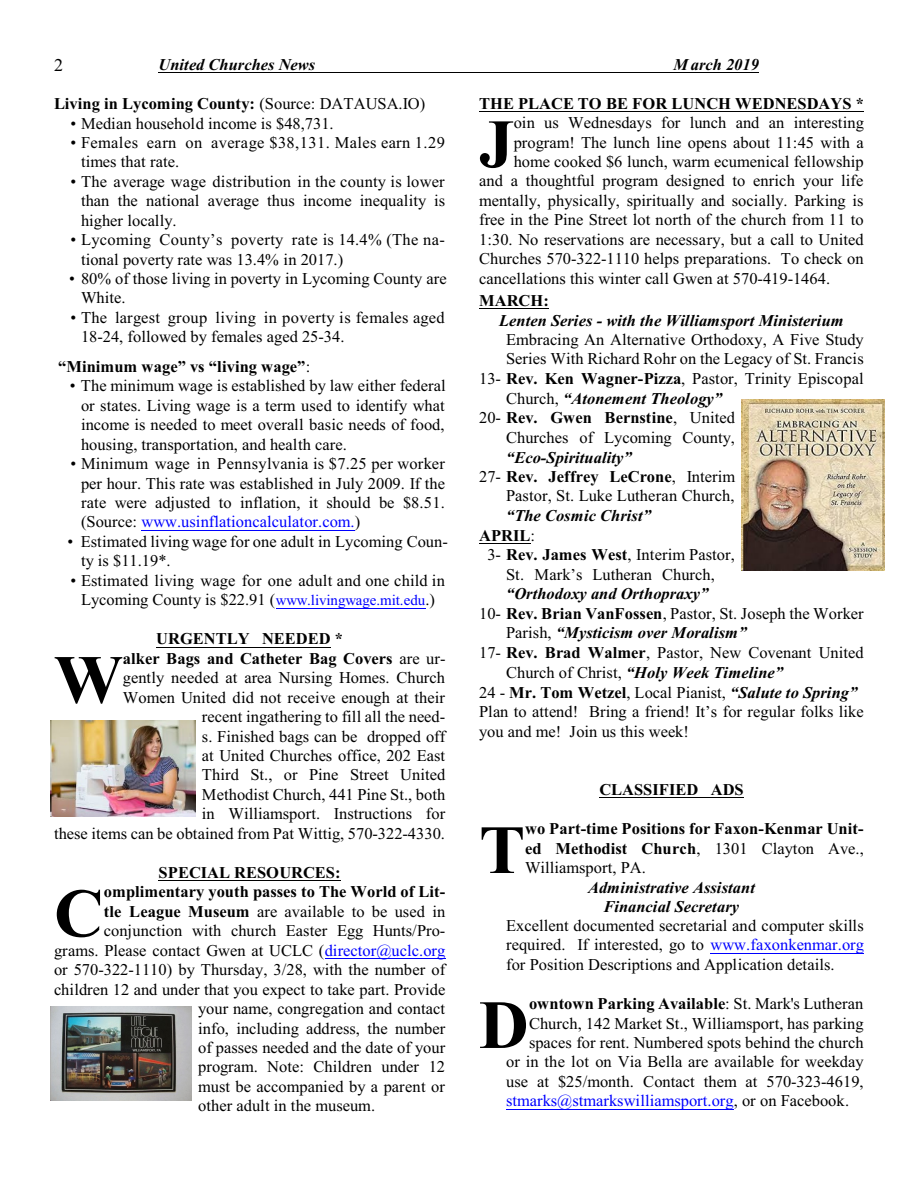
<style>
.page{position:relative;width:918px;height:1188px;background:#fff}
.page>*{position:absolute;margin:0;border:0;box-sizing:border-box;transform-origin:0 0}
.t1{font:700 69px "Times New Roman";color:#000}
.t2{font:18px "Times New Roman";color:#000}
.t3{font:16.5px/19.5px "Times New Roman";color:#000;text-align:justify}
.t4{font:700 16.5px/19.5px "Times New Roman";color:#000;text-align:justify}
.t5{font:italic 700 16.5px/19.2px "Times New Roman";color:#000;text-align:center}
.t6{font:16.5px/19.5px "Times New Roman";letter-spacing:.02em;color:#000}
.t7{font:16.5px "Times New Roman";color:#00f}
.s1{font-weight:400}
.s2{color:#00f}
.s3{font-size:15px;color:#00f}
.s4{font-weight:700}
.s5{font-weight:400;font-style:normal}
.s6{font-weight:700;font-style:italic}
.s7{color:#000}
</style>
<div class="page">
<hr style="left:159px;top:72px;width:600px;height:1px;background:#000">
<img style="left:51px;top:720px;width:144px;height:97px">
<img style="left:50px;top:1006px;width:142px;height:95px">
<img style="left:742px;top:400px;width:143px;height:171px">
<hr style="left:141px;top:530px;width:214px;height:1px;background:#00f">
<hr style="left:276px;top:608px;width:150px;height:1px;background:#00f">
<hr style="left:156px;top:647px;width:175px;height:1px;background:#000">
<hr style="left:159px;top:880px;width:182px;height:1px;background:#000">
<hr style="left:325px;top:958px;width:121px;height:1px;background:#00f">
<hr style="left:479px;top:111px;width:385px;height:1px;background:#000">
<hr style="left:479px;top:309px;width:70px;height:1px;background:#000">
<hr style="left:479px;top:543px;width:52px;height:1px;background:#000">
<hr style="left:599px;top:797px;width:145px;height:1px;background:#000">
<hr style="left:710px;top:953px;width:154px;height:1px;background:#00f">
<hr style="left:506px;top:1109px;width:228px;height:1px;background:#00f">
<p class="t2" style="left:54px;top:58px;width:10px">2</p>
<p class="t5" style="left:159px;top:56px;width:158px">United Churches News</p>
<p class="t5" style="left:673px;top:56px;width:87px">M arch 2019</p>
<p class="t4" style="left:54px;top:96px;width:373px">Living in Lycoming County: <span class="s1">(Source: DATAUSA.IO)</span></p>
<p class="t3" style="left:70px;top:115px;width:265px">• Median household income is $48,731.</p>
<p class="t6" style="left:81px;top:134px;width:366px;text-indent:-11px">• Females earn on average $38,131. Males earn 1.29 times that rate.</p>
<p class="t3" style="left:81px;top:173px;width:366px;text-indent:-11px">• The average wage distribution in the county is lower than the national average thus income inequality is higher locally.</p>
<p class="t3" style="left:81px;top:231px;width:365px;text-indent:-11px">• Lycoming County’s poverty rate is 14.4% (The na&shy;tional poverty rate was 13.4% in 2017.)</p>
<p class="t3" style="left:81px;top:270px;width:367px;text-indent:-12px">• 80% of those living in poverty in Lycoming County are<br>White.</p>
<p class="t3" style="left:81px;top:309px;width:365px;text-indent:-11px">• The largest group living in poverty is females aged<br>18-24, followed by females aged 25-34.</p>
<p class="t4" style="left:58px;top:358px;width:254px">“Minimum wage” vs “living wage”<span class="s1">:</span></p>
<p class="t3" style="left:81px;top:378px;width:366px;text-indent:-11px">• The minimum wage is established by law either federal or states. Living wage is a term used to identify what income is needed to meet overall basic needs of food, housing, transportation, and health care.</p>
<p class="t3" style="left:81px;top:455px;width:366px;text-indent:-11px">• Minimum wage in Pennsylvania is $7.25 per worker per hour. This rate was established in July 2009. If the rate were adjusted to inflation, it should be $8.51. (Source: <span class="s2">www.usinflationcalculator.com.</span>)</p>
<p class="t3" style="left:81px;top:533px;width:368px;text-indent:-14px">• Estimated living wage for one adult in Lycoming Coun&shy;ty is $11.19*.</p>
<p class="t3" style="left:70px;top:572px;width:376px;text-align:center">• Estimated living wage for one adult and one child in<br>Lycoming County is $22.91 (<span class="s3">www.livingwage.mit.edu</span>.)</p>
<p class="t4" style="left:156px;top:631px;width:188px">URGENTLY NEEDED *</p>
<h1 class="t1" style="left:54px;top:656px;width:70px">W</h1>
<p class="t4" style="left:479px;top:96px;width:386px">THE PLACE TO BE FOR LUNCH WEDNESDAYS *</p>
<h1 class="t1" style="left:479px;top:120px;width:36px">J</h1>
<p class="t3" style="left:514px;top:114px;width:352px">oin us Wednesdays for lunch and an interesting</p>
<p class="t3" style="left:514px;top:134px;width:352px">program! The lunch line opens about 11:45 with a</p>
<p class="t3" style="left:514px;top:153px;width:352px">home cooked $6 lunch, warm ecumenical fellowship</p>
<p class="t3" style="left:479px;top:173px;width:386px">and a thoughtful program designed to enrich your life</p>
<p class="t3" style="left:479px;top:192px;width:386px">mentally, physically, spiritually and socially. Parking is</p>
<p class="t3" style="left:479px;top:212px;width:386px">free in the Pine Street lot north of the church from 11 to</p>
<p class="t3" style="left:479px;top:231px;width:386px">1:30. No reservations are necessary, but a call to United</p>
<p class="t3" style="left:479px;top:251px;width:386px">Churches 570-322-1110 helps preparations. To check on</p>
<p class="t3" style="left:479px;top:270px;width:352px">cancellations this winter call Gwen at 570-419-1464.</p>
<p class="t4" style="left:479px;top:293px;width:71px">MARCH:</p>
<p class="t5" style="left:499px;top:312px;width:346px">Lenten Series - with the Williamsport Ministerium</p>
<p class="t3" style="left:506px;top:331px;width:359px">Embracing An Alternative Orthodoxy, A Five Study</p>
<p class="t3" style="left:506px;top:350px;width:359px">Series With Richard Rohr on the Legacy of St. Francis</p>
<p class="t3" style="left:479px;top:370px;width:386px">13- <span class="s4">Rev. Ken Wagner-Pizza</span>, Pastor, Trinity Episcopal</p>
<p class="t5" style="left:506px;top:390px;width:217px"><span class="s5">Church,</span> “Atonement Theology”</p>
<p class="t4" style="left:479px;top:410px;width:257px"><span class="s1">20-</span> Rev. Gwen Bernstine<span class="s1">, United</span></p>
<p class="t3" style="left:506px;top:429px;width:230px">Churches of Lycoming County,</p>
<p class="t5" style="left:506px;top:449px;width:127px">“Eco-Spirituality”</p>
<p class="t4" style="left:479px;top:468px;width:258px"><span class="s1">27-</span> Rev. Jeffrey LeCrone<span class="s1">, Interim</span></p>
<p class="t3" style="left:506px;top:488px;width:230px">Pastor, St. Luke Lutheran Church,</p>
<p class="t5" style="left:506px;top:508px;width:146px">“The Cosmic Christ”</p>
<p class="t4" style="left:479px;top:527px;width:58px">APRIL<span class="s1">:</span></p>
<p class="t3" style="left:487px;top:547px;width:249px">3- <span class="s4">Rev. James West</span>, Interim Pastor,</p>
<p class="t3" style="left:506px;top:566px;width:210px">St. Mark’s Lutheran Church,</p>
<p class="t5" style="left:506px;top:586px;width:204px">“Orthodoxy and Orthopraxy”</p>
<p class="t3" style="left:479px;top:605px;width:386px">10- <span class="s4">Rev. Brian VanFossen</span>, Pastor, St. Joseph the Worker</p>
<p class="t5" style="left:506px;top:625px;width:242px"><span class="s5">Parish,</span> “Mysticism over Moralism”</p>
<p class="t3" style="left:479px;top:645px;width:386px">17- <span class="s4">Rev. Brad Walmer</span>, Pastor, New Covenant United</p>
<p class="t5" style="left:506px;top:664px;width:278px"><span class="s5">Church of Christ,</span> “Holy Week Timeline”</p>
<p class="t3" style="left:479px;top:684px;width:380px">24 - <span class="s4">Mr. Tom Wetzel</span>, Local Pianist, <span class="s6">“Salute to Spring”</span></p>
<p class="t3" style="left:479px;top:703px;width:386px">Plan to attend! Bring a friend! It’s for regular folks like</p>
<p class="t3" style="left:479px;top:723px;width:211px">you and me! Join us this week!</p>
<p class="t3" style="left:54px;top:650px;width:393px;text-align:right"><span class="s4">alker Bags and Catheter Bag Covers</span> are ur-<br>gently needed at area Nursing Homes. Church<br>Women United did not receive enough at their<br>recent ingathering to fill all the need-<br>s. Finished bags can be dropped off<br>at United Churches office, 202 East<br>Third St., or Pine Street United<br>Methodist Church, 441 Pine St., both<br>in Williamsport. Instructions for<br>these items can be obtained from Pat Wittig, 570-322-4330.</p>
<p class="t4" style="left:159px;top:864px;width:183px">SPECIAL RESOURCES:</p>
<h1 class="t1" style="left:54px;top:890px;width:51px">C</h1>
<p class="t4" style="left:104px;top:884px;width:343px">omplimentary youth passes to The World of Lit-</p>
<p class="t4" style="left:599px;top:782px;width:146px">CLASSIFIED ADS</p>
<h1 class="t1" style="left:479px;top:826px;width:47px">T</h1>
<p class="t4" style="left:525px;top:821px;width:340px">wo Part-time Positions for Faxon-Kenmar Unit&shy;ed Methodist Church<span class="s1">, 1301 Clayton Ave., Williamsport, PA.</span></p>
<p class="t5" style="left:588px;top:879px;width:168px">Administrative Assistant<br>Financial Secretary</p>
<p class="t3" style="left:506px;top:917px;width:359px">Excellent documented secretarial and computer skills required. If interested, go to <span class="s2">www.faxonkenmar.org </span>for Position Descriptions and Application details.</p>
<h1 class="t1" style="left:479px;top:1001px;width:51px">D</h1>
<p class="t4" style="left:529px;top:996px;width:336px">owntown Parking Available<span class="s1">: St. Mark's Lutheran</span></p>
<p class="t3" style="left:104px;top:903px;width:343px"><span class="s4">tle League Museum</span> are available to be used in</p>
<p class="t3" style="left:104px;top:923px;width:343px">conjunction with church Easter Egg Hunts/Pro-</p>
<p class="t3" style="left:54px;top:942px;width:393px">grams. Please contact Gwen at UCLC (<span class="s2">director@uclc.org</span></p>
<p class="t3" style="left:54px;top:962px;width:393px">or 570-322-1110) by Thursday, 3/28, with the number of</p>
<p class="t3" style="left:54px;top:981px;width:393px">children 12 and under that you expect to take part. Provide</p>
<p class="t3" style="left:198px;top:1000px;width:248px">your name, congregation and contact</p>
<p class="t3" style="left:198px;top:1020px;width:249px">info, including address, the number</p>
<p class="t3" style="left:198px;top:1039px;width:249px">of passes needed and the date of your</p>
<p class="t3" style="left:198px;top:1059px;width:248px">program. Note: Children under 12</p>
<p class="t3" style="left:198px;top:1078px;width:248px">must be accompanied by a parent or</p>
<p class="t3" style="left:198px;top:1098px;width:179px">other adult in the museum.</p>
<p class="t3" style="left:529px;top:1015px;width:336px">Church, 142 Market St., Williamsport, has parking</p>
<p class="t3" style="left:529px;top:1034px;width:336px">spaces for rent. Numbered spots behind the church</p>
<p class="t3" style="left:506px;top:1054px;width:359px">or in the lot on Via Bella are available for weekday</p>
<p class="t3" style="left:506px;top:1073px;width:359px">use at $25/month. Contact them at 570-323-4619,</p>
<p class="t7" style="left:506px;top:1095px;width:345px">stmarks@stmarkswilliamsport.org<span class="s7">, or on Facebook.</span></p>
</div>
